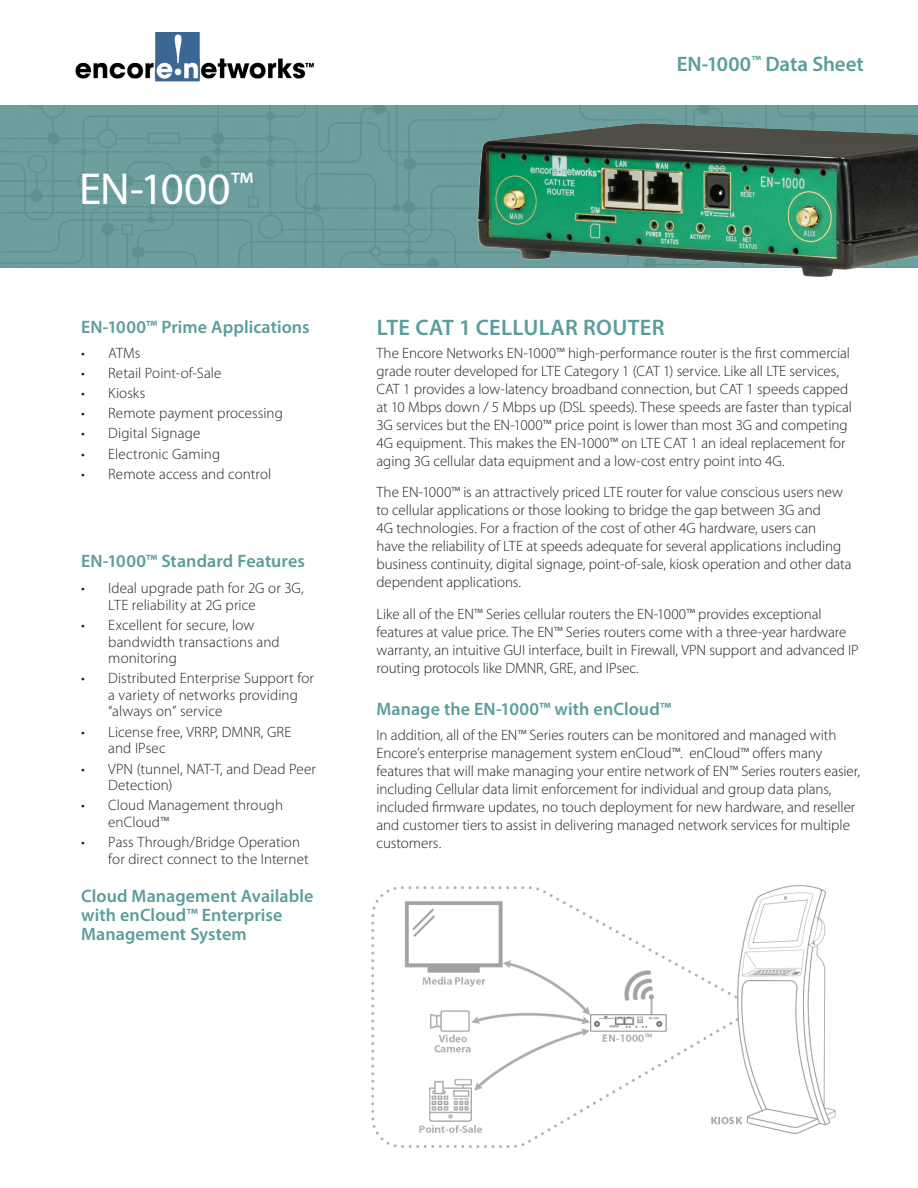
<style>
.page{position:relative;width:918px;height:1188px;background:#fff}
.page>*{position:absolute;margin:0;border:0;box-sizing:border-box;transform-origin:0 0}
.t1{font:45px "Myriad Pro";letter-spacing:-.01em;color:#fff}
.t2{font:600 22.5px "Myriad Pro";letter-spacing:.015em;color:#5b9d9c}
.t3{font:600 21px "Myriad Pro";color:#5b9d9c}
.t4{font:600 18px/19.5px "Myriad Pro";letter-spacing:.005em;color:#5b9d9c}
.t5{font:300 15px/18px "Myriad Pro";color:#231f20}
.s1{font-size:37.5px}
</style>
<div class="page">
<img style="left:0;top:105px;width:918px;height:162px">
<img style="left:75px;top:32px;width:239px;height:49px">
<img style="left:469px;top:114px;width:449px;height:163px">
<img style="left:372px;top:885px;width:464px;height:262px">
<h1 class="t1" style="left:79px;top:162px;width:176px">EN-1000<span class="s1">™</span></h1>
<p class="t4" style="left:81px;top:317px;width:230px">EN-1000™ Prime Applications</p>
<p class="t5" style="left:81px;top:344px;width:61px">• ATMs</p>
<p class="t5" style="left:81px;top:364px;width:142px">• Retail Point-of-Sale</p>
<p class="t5" style="left:81px;top:384px;width:66px">• Kiosks</p>
<p class="t5" style="left:81px;top:404px;width:203px">• Remote payment processing</p>
<p class="t5" style="left:81px;top:424px;width:121px">• Digital Signage</p>
<p class="t5" style="left:81px;top:444px;width:141px">• Electronic Gaming</p>
<p class="t5" style="left:81px;top:465px;width:192px">• Remote access and control</p>
<p class="t4" style="left:81px;top:551px;width:226px">EN-1000™ Standard Features</p>
<p class="t5" style="left:108px;top:580px;width:197px;line-height:16.5px;text-indent:-27px">• Ideal upgrade path for 2G or 3G,<br>LTE reliability at 2G price</p>
<p class="t5" style="left:108px;top:617px;width:173px;line-height:16.5px;text-indent:-27px">• Excellent for secure, low bandwidth transactions and monitoring</p>
<p class="t5" style="left:108px;top:670px;width:207px;line-height:16.5px;text-indent:-27px">• Distributed Enterprise Support for a variety of networks providing “always on” service</p>
<p class="t5" style="left:108px;top:723px;width:185px;line-height:16.5px;text-indent:-27px">• License free, VRRP, DMNR, GRE and IPsec</p>
<p class="t5" style="left:108px;top:760px;width:209px;line-height:16.5px;text-indent:-27px">• VPN (tunnel, NAT-T, and Dead Peer<br>Detection)</p>
<p class="t5" style="left:108px;top:797px;width:176px;line-height:16.5px;text-indent:-27px">• Cloud Management through enCloud™</p>
<p class="t5" style="left:108px;top:834px;width:202px;line-height:16.5px;text-indent:-27px">• Pass Through/Bridge Operation for direct connect to the Internet</p>
<p class="t4" style="left:81px;top:885px;width:234px">Cloud Management Available with enCloud™ Enterprise<br>Management System</p>
<h3 class="t3" style="left:677px;top:50px;width:189px">EN-1000<sup>™</sup> Data Sheet</h3>
<h2 class="t2" style="left:377px;top:313px;width:289px">LTE CAT 1 CELLULAR ROUTER</h2>
<p class="t5" style="left:376px;top:344px;width:477px">The Encore Networks EN-1000™ high-performance router is the first commercial grade router developed for LTE Category 1 (CAT 1) service. Like all LTE services, CAT 1 provides a low-latency broadband connection, but CAT 1 speeds capped at 10 Mbps down / 5 Mbps up (DSL speeds). These speeds are faster than typical 3G services but the EN-1000™ price point is lower than most 3G and competing 4G equipment. This makes the EN-1000™ on LTE CAT 1 an ideal replacement for aging 3G cellular data equipment and a low-cost entry point into 4G.</p>
<p class="t5" style="left:376px;top:483px;width:477px">The EN-1000™ is an attractively priced LTE router for value conscious users new to cellular applications or those looking to bridge the gap between 3G and<br>4G technologies. For a fraction of the cost of other 4G hardware, users can<br>have the reliability of LTE at speeds adequate for several applications including business continuity, digital signage, point-of-sale, kiosk operation and other data dependent applications.</p>
<p class="t5" style="left:376px;top:605px;width:484px">Like all of the EN™ Series cellular routers the EN-1000™ provides exceptional features at value price. The EN™ Series routers come with a three-year hardware warranty, an intuitive GUI interface, built in Firewall, VPN support and advanced IP routing protocols like DMNR, GRE, and IPsec.</p>
<p class="t4" style="left:376px;top:699px;width:296px">Manage the EN-1000™ with enCloud™</p>
<p class="t5" style="left:376px;top:726px;width:485px">In addition, all of the EN™ Series routers can be monitored and managed with Encore’s enterprise management system enCloud™. enCloud™ offers many features that will make managing your entire network of EN™ Series routers easier, including Cellular data limit enforcement for individual and group data plans, included firmware updates, no touch deployment for new hardware, and reseller and customer tiers to assist in delivering managed network services for multiple customers.</p>
</div>
